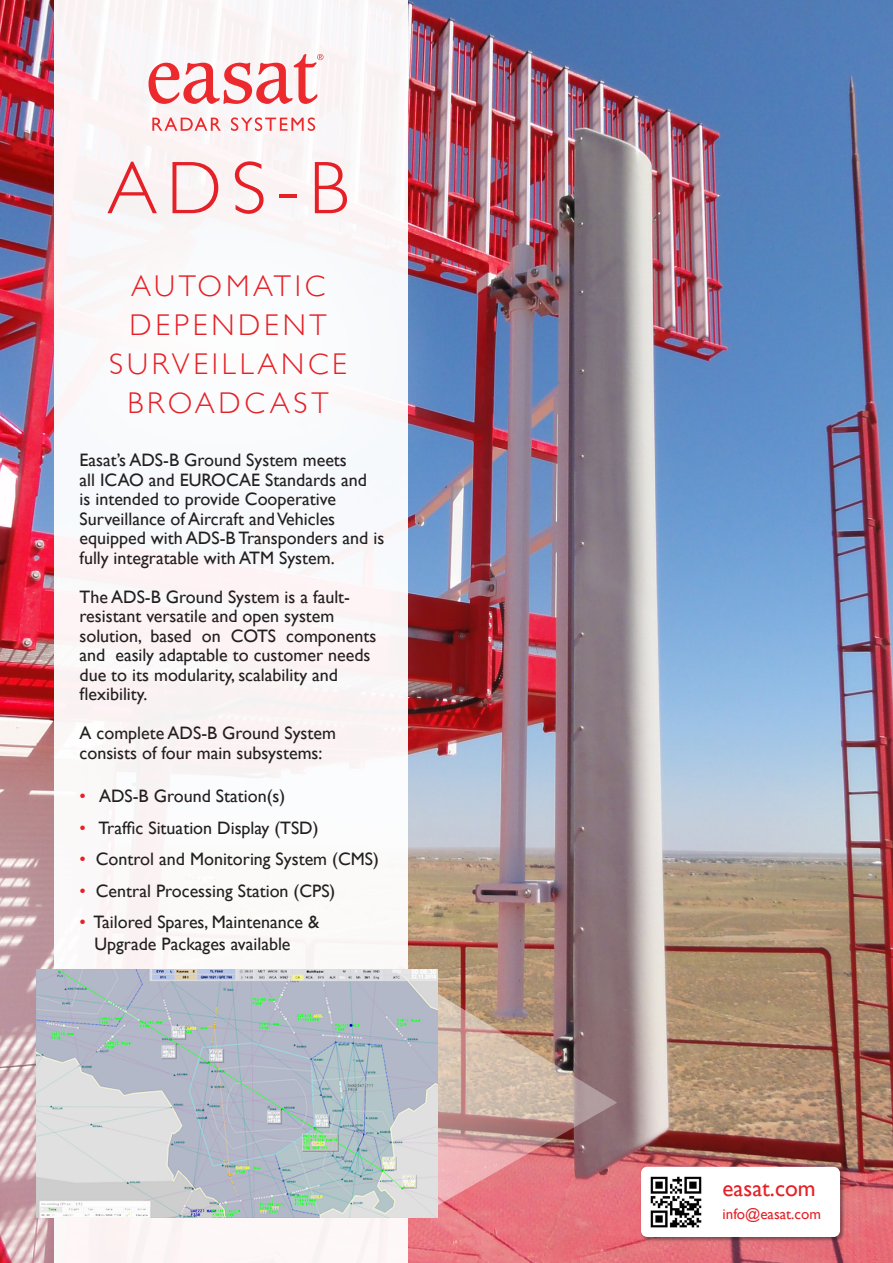
<style>
.page{position:relative;width:893px;height:1263px;background:#fff}
.page>*{position:absolute;margin:0;border:0;box-sizing:border-box;transform-origin:0 0}
.t1{font:300 75px "Gill Sans";color:#e52127}
.t2{font:300 30px/39px "Gill Sans";letter-spacing:.125em;color:#e52127;text-align:center}
.t3{font:23.1px "Gill Sans";color:#e52127}
.t4{font:18px/19.5px "Gill Sans";color:#231f20}
.t5{font:15px "Gill Sans";color:#e52127}
.s1{color:#e52127}
</style>
<div class="page">
<img style="left:0;top:0;width:893px;height:1263px">
<div style="left:54px;top:0;width:354px;height:1263px;background:#fbf6f7"></div>
<div style="left:0;top:155px;width:462px;height:378px;background:#fff;opacity:.75"></div>
<img style="left:438px;top:981px;width:179px;height:232px">
<img style="left:37px;top:969px;width:401px;height:249px">
<svg style="left:149px;top:54px;width:174px;height:50px"></svg>
<svg style="left:152px;top:117px;width:163px;height:14px"></svg>
<div style="left:640px;top:1166px;width:205px;height:76px;background:#231f20;opacity:.5"></div>
<div style="left:641px;top:1167px;width:199px;height:70px;background:#fff;border-radius:7px"></div>
<img style="left:642px;top:1167px;width:60px;height:69px">
<p class="t1" style="left:107px;top:129px;width:243px">ADS-B</p>
<p class="t2" style="left:109px;top:265px;width:239px">AUTOMATIC<br>DEPENDENT<br>SURVEILLANCE<br>BROADCAST</p>
<p class="t4" style="left:80px;top:450px;width:306px">Easat’s ADS-B Ground System meets<br>all ICAO and EUROCAE Standards and<br>is intended to provide Cooperative Surveillance of Aircraft and Vehicles equipped with ADS-B Transponders and is fully integratable with ATM System.</p>
<p class="t4" style="left:80px;top:587px;width:298px">The ADS-B Ground System is a fault&shy;resistant versatile and open system solution, based on COTS components and easily adaptable to customer needs due to its modularity, scalability and flexibility.</p>
<p class="t4" style="left:80px;top:723px;width:258px">A complete ADS-B Ground System consists of four main subsystems:</p>
<p class="t4" style="left:80px;top:786px;width:207px"><span class="s1">•</span> ADS-B Ground Station(s)</p>
<p class="t4" style="left:80px;top:818px;width:241px"><span class="s1">•</span> Traffic Situation Display (TSD)</p>
<p class="t4" style="left:80px;top:849px;width:301px"><span class="s1">•</span> Control and Monitoring System (CMS)</p>
<p class="t4" style="left:80px;top:881px;width:257px"><span class="s1">•</span> Central Processing Station (CPS)</p>
<p class="t4" style="left:95px;top:911px;width:226px;line-height:21.6px;text-indent:-15px"><span class="s1">•</span> Tailored Spares, Maintenance &amp;<br>Upgrade Packages available</p>
<p class="t3" style="left:722px;top:1175px;width:95px">easat.com</p>
<p class="t5" style="left:722px;top:1205px;width:100px">info@easat.com</p>
</div>
